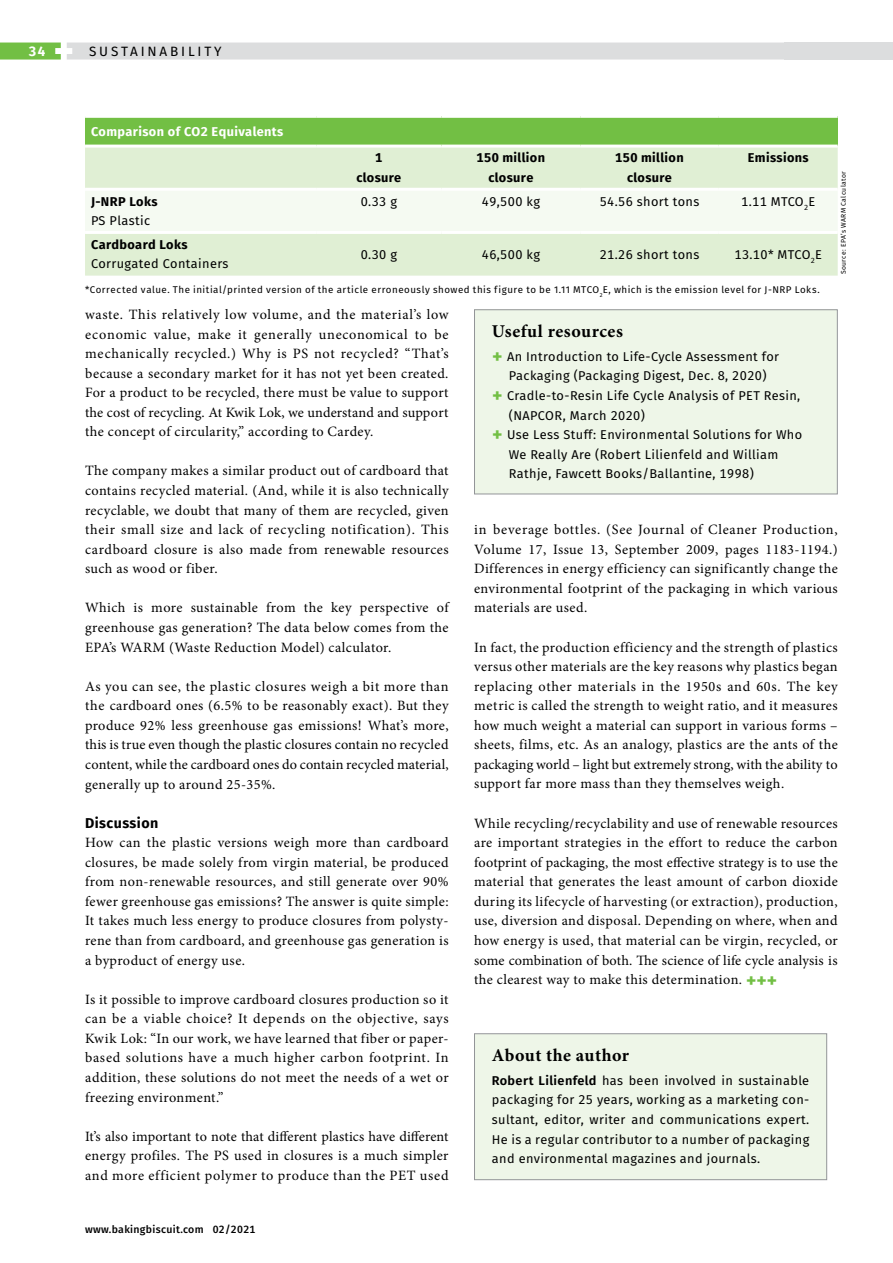
<style>
.page{position:relative;width:893px;height:1263px;background:#fff}
.page>*{position:absolute;margin:0;border:0;box-sizing:border-box;transform-origin:0 0}
.t1{font:700 18px "Minion Pro";letter-spacing:.03em;color:#000}
.t2{font:14.25px/19.5px "Minion Pro";letter-spacing:.025em;color:#000;text-align:justify}
.t3{font:700 14.25px "Fira Sans";letter-spacing:.03em;color:#000}
.t4{font:13.5px "Fira Sans";letter-spacing:.21em;color:#000}
.t5{font:700 13.5px "Fira Sans";color:#fff}
.t6{font:12.75px/19.5px "Fira Sans";letter-spacing:.03em;color:#000;text-align:justify}
.t7{font:700 12.75px/19.5px "Fira Sans";letter-spacing:.03em;color:#000;text-align:center}
.t8{font:700 12.75px "Fira Sans";letter-spacing:.03em;color:#fff}
.t9{font:500 10.5px "Fira Sans";letter-spacing:.03em;color:#000}
.t10{font:9.75px "Fira Sans";letter-spacing:.05em;color:#000}
.t11{font:6.75px "Fira Sans";letter-spacing:.055em;color:#000}
.s1{font-weight:700;font-size:19.5px;color:#72bf44}
.s2{font-family:"Fira Sans";font-weight:700;font-size:19.5px;color:#72bf44}
.s3{font-weight:600}
</style>
<div class="page">
<div style="left:67px;top:43px;width:717px;height:17px;background:#dcddde"></div>
<svg style="left:0;top:43px;width:61px;height:17px"></svg>
<div style="left:784px;top:43px;width:109px;height:17px;background:#dcddde"></div>
<div style="left:474px;top:1034px;width:353px;height:146px;background:#eef6e8"></div>
<div style="left:474px;top:1033px;width:353px;height:147px;border:1px solid #939598"></div>
<div style="left:474px;top:310px;width:363px;height:184px;background:#eef6e8"></div>
<div style="left:474px;top:309px;width:364px;height:185px;border:1px solid #939598"></div>
<div style="left:85px;top:116px;width:753px;height:30px;background:#72bf44"></div>
<div style="left:85px;top:148px;width:753px;height:128px;background:#e0efd4"></div>
<div style="left:85px;top:191px;width:753px;height:40px;background:#f5faf2"></div>
<hr style="left:85px;top:188px;width:231px;height:3px;background:#fff">
<hr style="left:316px;top:188px;width:126px;height:3px;background:#fff">
<hr style="left:442px;top:188px;width:138px;height:3px;background:#fff">
<hr style="left:580px;top:188px;width:139px;height:3px;background:#fff">
<hr style="left:719px;top:188px;width:119px;height:3px;background:#fff">
<hr style="left:85px;top:231px;width:231px;height:3px;background:#fff">
<hr style="left:316px;top:231px;width:126px;height:3px;background:#fff">
<hr style="left:442px;top:231px;width:138px;height:3px;background:#fff">
<hr style="left:580px;top:231px;width:139px;height:3px;background:#fff">
<hr style="left:719px;top:231px;width:119px;height:3px;background:#fff">
<hr style="left:85px;top:115px;width:231px;height:3px;background:#fff">
<hr style="left:316px;top:115px;width:126px;height:3px;background:#fff">
<hr style="left:442px;top:115px;width:138px;height:3px;background:#fff">
<hr style="left:580px;top:115px;width:139px;height:3px;background:#fff">
<hr style="left:719px;top:115px;width:119px;height:3px;background:#fff">
<hr style="left:85px;top:145px;width:231px;height:3px;background:#fff">
<hr style="left:316px;top:145px;width:126px;height:3px;background:#fff">
<hr style="left:442px;top:145px;width:138px;height:3px;background:#fff">
<hr style="left:580px;top:145px;width:139px;height:3px;background:#fff">
<hr style="left:719px;top:145px;width:119px;height:3px;background:#fff">
<p class="t5" style="left:29px;top:42px;width:18px">34</p>
<p class="t4" style="left:89px;top:42px;width:134px">SUSTAINABILITY</p>
<p class="t8" style="left:91px;top:122px;width:194px">Comparison of CO2 Equivalents</p>
<p class="t7" style="left:91px;top:191px;width:68px">J-NRP Loks</p>
<p class="t6" style="left:91px;top:211px;width:61px">PS Plastic</p>
<p class="t7" style="left:91px;top:235px;width:98px">Cardboard Loks</p>
<p class="t6" style="left:91px;top:254px;width:139px">Corrugated Containers</p>
<p class="t7" style="left:356px;top:148px;width:47px">1 closure</p>
<p class="t7" style="left:477px;top:148px;width:70px">150 million closure</p>
<p class="t7" style="left:615px;top:148px;width:70px">150 million closure</p>
<p class="t7" style="left:748px;top:148px;width:63px">Emissions</p>
<p class="t6" style="left:361px;top:191px;width:38px">0.33 g</p>
<p class="t6" style="left:482px;top:191px;width:60px">49,500 kg</p>
<p class="t6" style="left:600px;top:191px;width:101px">54.56 short tons</p>
<p class="t6" style="left:741px;top:191px;width:76px">1.11 MTCO<sub>2</sub>E</p>
<p class="t6" style="left:361px;top:244px;width:38px">0.30 g</p>
<p class="t6" style="left:482px;top:244px;width:60px">46,500 kg</p>
<p class="t6" style="left:600px;top:244px;width:101px">21.26 short tons</p>
<p class="t6" style="left:734px;top:244px;width:89px">13.10* MTCO<sub>2</sub>E</p>
<p class="t10" style="left:85px;top:283px;width:736px">*Corrected value. The initial/printed version of the article erroneously showed this figure to be 1.11 MTCO<sub>2</sub>E, which is the emission level for J-NRP Loks.</p>
<p class="t11" style="left:839px;top:274px;width:105px;rotate:-90deg">Source: EPA’s WARM Calculator</p>
<p class="t2" style="left:85px;top:305px;width:365px">waste. This relatively low volume, and the material’s low economic value, make it generally uneconomical to be mechanically recycled.) Why is PS not recycled? “That’s because a secondary market for it has not yet been created.<br>For a product to be recycled, there must be value to support the cost of recycling. At Kwik Lok, we understand and support the concept of circularity,” according to Cardey.</p>
<p class="t2" style="left:85px;top:461px;width:365px">The company makes a similar product out of cardboard that contains recycled material. (And, while it is also technically recyclable, we doubt that many of them are recycled, given their small size and lack of recycling notification). This cardboard closure is also made from renewable resources such as wood or fiber.</p>
<p class="t2" style="left:85px;top:598px;width:365px">Which is more sustainable from the key perspective of greenhouse gas generation? The data below comes from the EPA’s WARM (Waste Reduction Model) calculator.</p>
<p class="t2" style="left:85px;top:676px;width:365px">As you can see, the plastic closures weigh a bit more than the cardboard ones (6.5% to be reasonably exact). But they produce 92% less greenhouse gas emissions! What’s more, this is true even though the plastic closures contain no recycled content, while the cardboard ones do contain recycled material, generally up to around 25-35%.</p>
<p class="t3" style="left:85px;top:813px;width:75px">Discussion</p>
<p class="t2" style="left:85px;top:833px;width:365px">How can the plastic versions weigh more than cardboard closures, be made solely from virgin material, be produced from non-renewable resources, and still generate over 90% fewer greenhouse gas emissions? The answer is quite simple:<br>It takes much less energy to produce closures from polysty&shy;rene than from cardboard, and greenhouse gas generation is a byproduct of energy use.</p>
<p class="t2" style="left:85px;top:989px;width:365px">Is it possible to improve cardboard closures production so it can be a viable choice? It depends on the objective, says Kwik Lok: “In our work, we have learned that fiber or paper&shy;based solutions have a much higher carbon footprint. In addition, these solutions do not meet the needs of a wet or freezing environment.”</p>
<p class="t2" style="left:85px;top:1126px;width:365px">It’s also important to note that different plastics have different energy profiles. The PS used in closures is a much simpler and more efficient polymer to produce than the PET used</p>
<p class="t9" style="left:85px;top:1222px;width:172px">www.bakingbiscuit.com 02/2021</p>
<p class="t1" style="left:492px;top:318px;width:133px">Useful resources</p>
<p class="t6" style="left:492px;top:347px;width:289px"><span class="s1">+</span> An Introduction to Life-Cycle Assessment for</p>
<p class="t6" style="left:509px;top:366px;width:259px">Packaging (Packaging Digest, Dec. 8, 2020)</p>
<p class="t6" style="left:492px;top:386px;width:310px"><span class="s1">+</span> Cradle-to-Resin Life Cycle Analysis of PET Resin,</p>
<p class="t6" style="left:509px;top:405px;width:137px">(NAPCOR, March 2020)</p>
<p class="t6" style="left:492px;top:425px;width:312px"><span class="s1">+</span> Use Less Stuff: Environmental Solutions for Who</p>
<p class="t6" style="left:509px;top:444px;width:271px">We Really Are (Robert Lilienfeld and William</p>
<p class="t6" style="left:509px;top:464px;width:246px">Rathje, Fawcett Books/Ballantine, 1998)</p>
<p class="t2" style="left:474px;top:520px;width:365px">in beverage bottles. (See Journal of Cleaner Production, Volume 17, Issue 13, September 2009, pages 1183-1194.)<br>Differences in energy efficiency can significantly change the environmental footprint of the packaging in which various materials are used.</p>
<p class="t2" style="left:474px;top:637px;width:365px">In fact, the production efficiency and the strength of plastics versus other materials are the key reasons why plastics began replacing other materials in the 1950s and 60s. The key metric is called the strength to weight ratio, and it measures how much weight a material can support in various forms – sheets, films, etc. As an analogy, plastics are the ants of the packaging world – light but extremely strong, with the ability to support far more mass than they themselves weigh.</p>
<p class="t2" style="left:474px;top:813px;width:365px">While recycling/recyclability and use of renewable resources are important strategies in the effort to reduce the carbon footprint of packaging, the most effective strategy is to use the material that generates the least amount of carbon dioxide during its lifecycle of harvesting (or extraction), production, use, diversion and disposal. Depending on where, when and how energy is used, that material can be virgin, recycled, or some combination of both. The science of life cycle analysis is the clearest way to make this determination. <span class="s2">+++</span></p>
<p class="t1" style="left:492px;top:1042px;width:139px">About the author</p>
<p class="t6" style="left:492px;top:1070px;width:319px"><span class="s3">Robert Lilienfeld</span> has been involved in sustainable packaging for 25 years, working as a marketing con&shy;sultant, editor, writer and communications expert.<br>He is a regular contributor to a number of packaging and environmental magazines and journals.</p>
</div>
